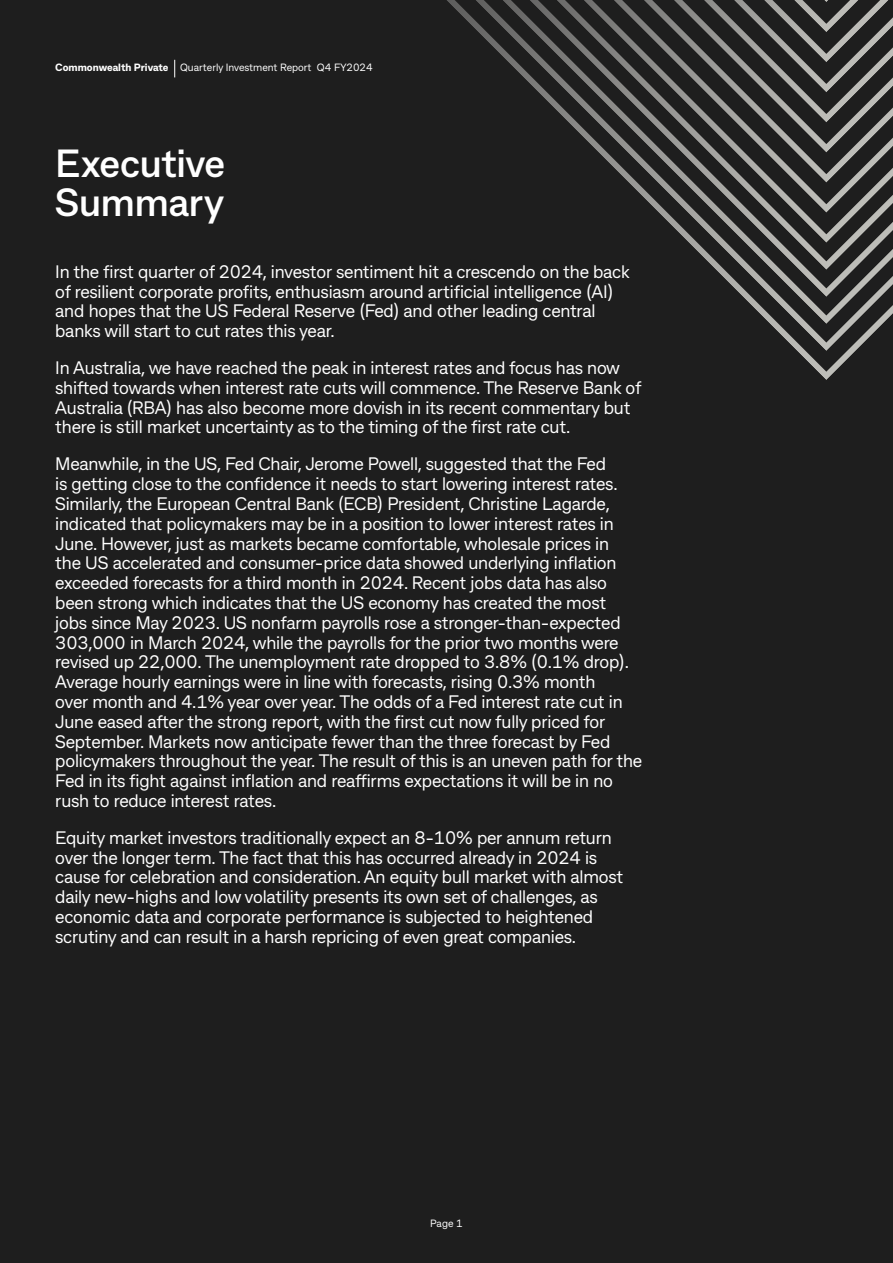
<style>
.page{position:relative;width:893px;height:1263px;background:#1e1e1e}
.page>*{position:absolute;margin:0;border:0;box-sizing:border-box;transform-origin:0 0}
.Document_Heading_H2{font:700 39px/39px "CBA Beacon Sans";letter-spacing:-.005em;color:#fff}
.P{font:18px/19.8px "CBA Beacon Sans";letter-spacing:-.01em;color:#fff}
.t1{font:10.5px "CBA Beacon Sans";color:#fff}
.s1{font-weight:800}
</style>
<div class="page">
<svg style="left:174px;top:60px;width:1px;height:17px"></svg>
<div style="left:446px;top:0;width:447px;height:380px;background:#1e1e1e"></div>
<div style="left:475px;top:0;width:418px;height:351px;background:#1e1e1e"></div>
<svg style="left:502px;top:0;width:391px;height:324px;background:#2a2a29"></svg>
<svg style="left:529px;top:0;width:364px;height:297px;background:#2e2e2e"></svg>
<svg style="left:556px;top:0;width:337px;height:270px;background:#343433"></svg>
<svg style="left:583px;top:0;width:310px;height:243px;background:#3a3a39"></svg>
<svg style="left:614px;top:0;width:279px;height:213px;background:#424241"></svg>
<svg style="left:644px;top:0;width:249px;height:183px;background:#444443"></svg>
<svg style="left:674px;top:0;width:219px;height:153px;background:#454544"></svg>
<p class="t1" style="left:55px;top:60px;width:319px"><span class="s1">Commonwealth Private</span> Quarterly Investment Report Q4 FY2024</p>
<h2 class="Document_Heading_H2" style="left:55px;top:142px;width:171px">Executive<br>Summary</h2>
<p class="P" style="left:55px;top:261px;width:576px">In the first quarter of 2024, investor sentiment hit a crescendo on the back of resilient corporate profits, enthusiasm around artificial intelligence (AI) and hopes that the US Federal Reserve (Fed) and other leading central banks will start to cut rates this year.</p>
<p class="P" style="left:55px;top:357px;width:588px">In Australia, we have reached the peak in interest rates and focus has now shifted towards when interest rate cuts will commence. The Reserve Bank of Australia (RBA) has also become more dovish in its recent commentary but there is still market uncertainty as to the timing of the first rate cut.</p>
<p class="P" style="left:55px;top:453px;width:588px">Meanwhile, in the US, Fed Chair, Jerome Powell, suggested that the Fed<br>is getting close to the confidence it needs to start lowering interest rates.<br>Similarly, the European Central Bank (ECB) President, Christine Lagarde, indicated that policymakers may be in a position to lower interest rates in June. However, just as markets became comfortable, wholesale prices in<br>the US accelerated and consumer-price data showed underlying inflation exceeded forecasts for a third month in 2024. Recent jobs data has also been strong which indicates that the US economy has created the most jobs since May 2023. US nonfarm payrolls rose a stronger-than-expected 303,000 in March 2024, while the payrolls for the prior two months were revised up 22,000. The unemployment rate dropped to 3.8% (0.1% drop).<br>Average hourly earnings were in line with forecasts, rising 0.3% month<br>over month and 4.1% year over year. The odds of a Fed interest rate cut in June eased after the strong report, with the first cut now fully priced for September. Markets now anticipate fewer than the three forecast by Fed policymakers throughout the year. The result of this is an uneven path for the Fed in its fight against inflation and reaffirms expectations it will be in no rush to reduce interest rates.</p>
<p class="P" style="left:55px;top:827px;width:570px">Equity market investors traditionally expect an 8-10% per annum return over the longer term. The fact that this has occurred already in 2024 is cause for celebration and consideration. An equity bull market with almost daily new-highs and low volatility presents its own set of challenges, as economic data and corporate performance is subjected to heightened scrutiny and can result in a harsh repricing of even great companies.</p>
<p class="t1" style="left:430px;top:1216px;width:34px">Page 1</p>
</div>
